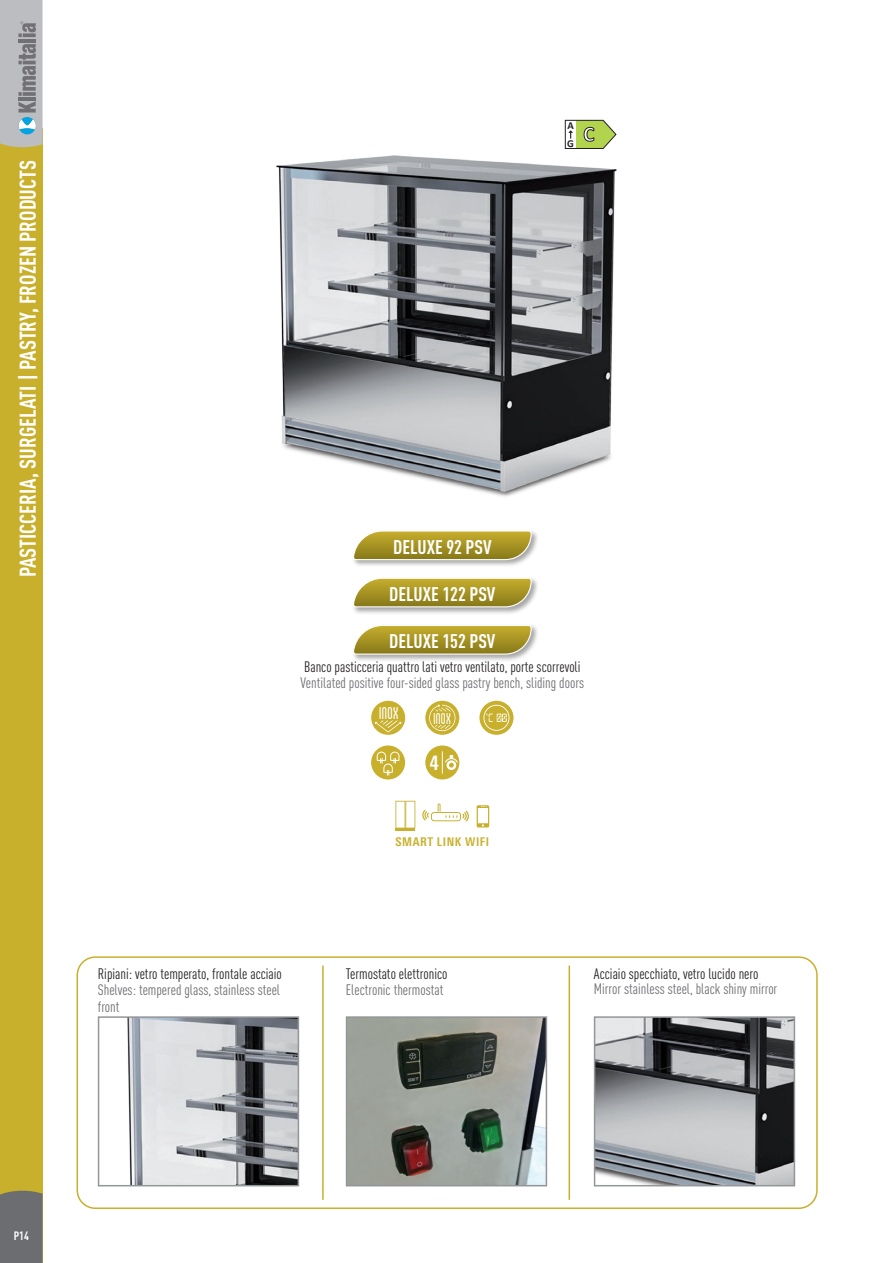
<style>
.page{position:relative;width:893px;height:1263px;background:#fff}
.page>*{position:absolute;margin:0;border:0;box-sizing:border-box;transform-origin:0 0}
.t1{font:700 22.5px "DIN Cond";color:#fff}
.t2{font:700 condensed 20.25px "Linotype Univers";color:#fff}
.t3{font:700 19.5px "DIN Cond";color:#fff}
.t4{font:condensed 18px "Blanch";color:#fff}
.t5{font:condensed 16.5px "Blanch";color:#fff}
.t6{font:15px/16.5px "DIN Cond";color:#6c6d70}
.t7{font:15px "DIN Cond";color:#231f20}
.t8{font:700 condensed 12px "Linotype Univers";letter-spacing:.05em;color:#c8b02d}
.t9{font:700 12px "DIN Cond";color:#fff}
.t10{font:700 10.65px/17.4px "Calibri";color:#231f20}
</style>
<div class="page">
<div style="left:77px;top:956px;width:741px;height:253px;border:2px solid #c8b02d;border-radius:18px"></div>
<img style="left:349px;top:1019px;width:195px;height:164px">
<div style="left:346px;top:1016px;width:201px;height:170px;border:2px solid #939598"></div>
<img style="left:127px;top:1019px;width:169px;height:164px">
<div style="left:98px;top:1016px;width:201px;height:170px;border:2px solid #939598"></div>
<hr style="left:322px;top:965px;width:2px;height:235px;background:#c8b02d">
<hr style="left:569px;top:965px;width:1px;height:235px;background:#c8b02d">
<img style="left:276px;top:155px;width:341px;height:342px">
<img style="left:597px;top:1019px;width:195px;height:164px">
<div style="left:594px;top:1016px;width:201px;height:170px;border:2px solid #939598"></div>
<div style="left:352px;top:623px;width:187px;height:39px;background:#231f20;opacity:.4"></div>
<svg style="left:352px;top:624px;width:180px;height:31px;background:#b3a449"></svg>
<div style="left:352px;top:576px;width:187px;height:39px;background:#231f20;opacity:.4"></div>
<svg style="left:352px;top:577px;width:180px;height:31px;background:#b3a449"></svg>
<div style="left:352px;top:529px;width:187px;height:39px;background:#231f20;opacity:.4"></div>
<svg style="left:352px;top:530px;width:180px;height:31px;background:#b3a348"></svg>
<div style="left:425px;top:701px;width:34px;height:34px;background:#c8b02d;border-radius:50%"></div>
<svg style="left:429px;top:704px;width:26px;height:27px"></svg>
<svg style="left:479px;top:701px;width:34px;height:34px"></svg>
<svg style="left:483px;top:705px;width:26px;height:26px"></svg>
<div style="left:371px;top:745px;width:34px;height:34px;background:#c8b02d;border-radius:50%"></div>
<svg style="left:377px;top:751px;width:22px;height:24px"></svg>
<div style="left:425px;top:745px;width:34px;height:34px;background:#c8b02d;border-radius:50%"></div>
<svg style="left:442px;top:751px;width:16px;height:23px"></svg>
<div style="left:371px;top:701px;width:34px;height:34px;background:#c8b02d;border-radius:50%"></div>
<svg style="left:375px;top:720px;width:26px;height:12px"></svg>
<svg style="left:395px;top:801px;width:20px;height:30px"></svg>
<svg style="left:422px;top:803px;width:47px;height:18px"></svg>
<svg style="left:477px;top:805px;width:12px;height:22px"></svg>
<div style="left:0;top:128px;width:43px;height:1135px;background:#c8b02d"></div>
<div style="left:0;top:1191px;width:43px;height:72px;background:#6c6d70"></div>
<svg style="left:0;top:0;width:43px;height:147px;background:#aeb2b5"></svg>
<svg style="left:565px;top:120px;width:51px;height:29px"></svg>
<h1 class="t1" style="left:14px;top:577px;width:418px;rotate:-90deg">PASTICCERIA, SURGELATI | PASTRY, FROZEN PRODUCTS</h1>
<p class="t10" style="left:567px;top:117px;width:29px">A<br>G <sup>C</sup></p>
<p class="t3" style="left:393px;top:535px;width:100px">DELUXE 92 PSV</p>
<p class="t3" style="left:389px;top:582px;width:108px">DELUXE 122 PSV</p>
<p class="t3" style="left:389px;top:629px;width:108px">DELUXE 152 PSV</p>
<p class="t7" style="left:304px;top:658px;width:278px">Banco pasticceria quattro lati vetro ventilato, porte scorrevoli</p>
<p class="t6" style="left:301px;top:675px;width:285px">Ventilated positive four-sided glass pastry bench, sliding doors</p>
<p class="t4" style="left:379px;top:703px;width:21px">INOX</p>
<p class="t5" style="left:433px;top:709px;width:19px">INOX</p>
<p class="t2" style="left:429px;top:751px;width:11px">4</p>
<p class="t8" style="left:395px;top:835px;width:95px">SMART LINK WIFI</p>
<p class="t7" style="left:98px;top:965px;width:186px">Ripiani: vetro temperato, frontale acciaio</p>
<p class="t6" style="left:98px;top:982px;width:184px">Shelves: tempered glass, stainless steel front</p>
<p class="t7" style="left:346px;top:965px;width:103px">Termostato elettronico</p>
<p class="t6" style="left:346px;top:982px;width:99px">Electronic thermostat</p>
<p class="t7" style="left:594px;top:965px;width:166px">Acciaio specchiato, vetro lucido nero</p>
<p class="t6" style="left:594px;top:980px;width:185px">Mirror stainless steel, black shiny mirror</p>
<p class="t9" style="left:14px;top:1228px;width:17px">P14</p>
</div>
